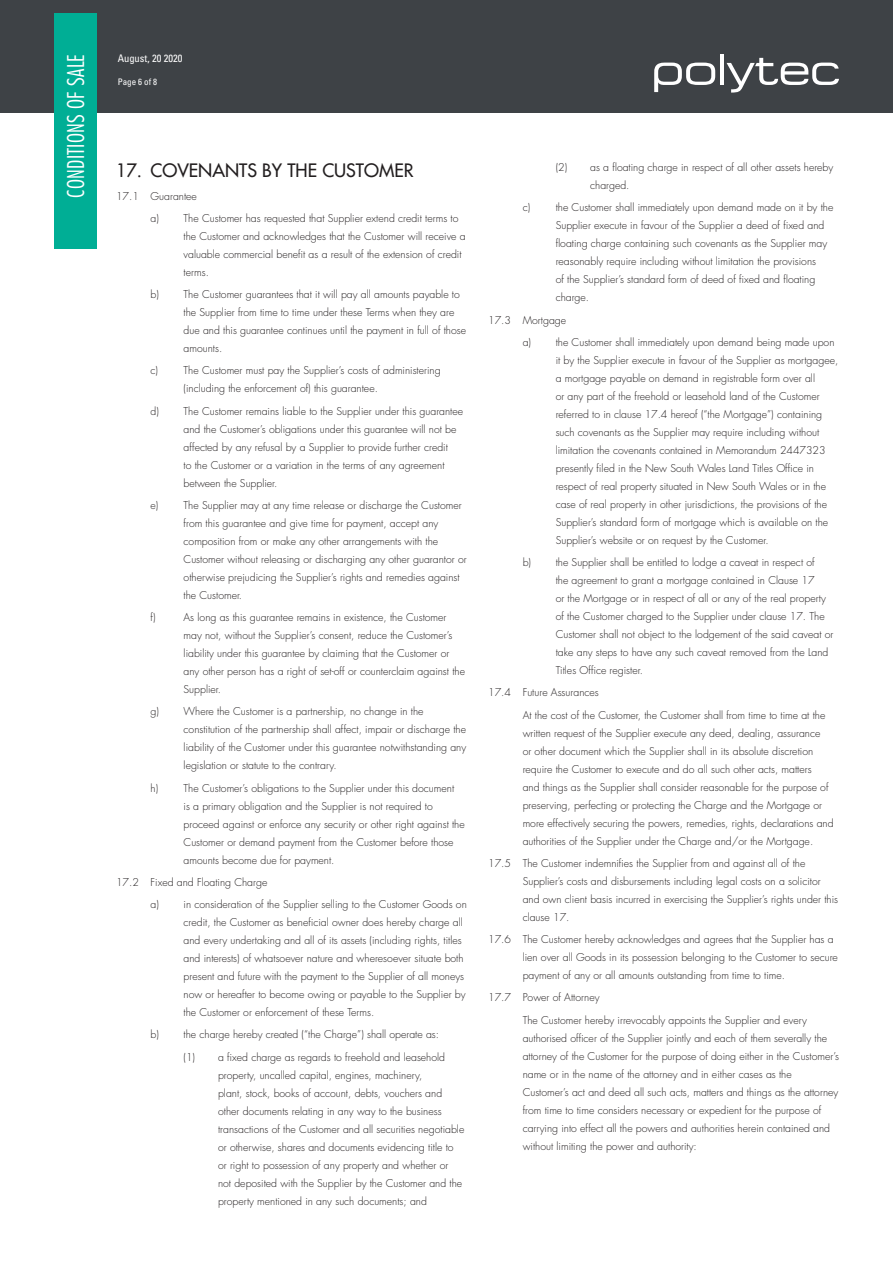
<style>
.page{position:relative;width:893px;height:1263px;background:#fff}
.page>*{position:absolute;margin:0;border:0;box-sizing:border-box;transform-origin:0 0}
.t1{font:300 condensed 22.5px "Futura";letter-spacing:.01em;color:#fff}
.t2{font:18px "Futura";color:#231f20}
.t3{font:300 10.5px/18px "Futura";color:#231f20}
.t4{font:condensed 10.5px "Univers";color:#fff}
.t5{font:condensed 9px "Univers";color:#fff}
</style>
<div class="page">
<div style="left:0;top:0;width:893px;height:112px;background:#3e4246"></div>
<div style="left:54px;top:14px;width:43px;height:235px;background:#00ae95"></div>
<svg style="left:727px;top:58px;width:112px;height:34px"></svg>
<svg style="left:654px;top:63px;width:61px;height:29px"></svg>
<svg style="left:720px;top:54px;width:3px;height:31px"></svg>
<h1 class="t1" style="left:66px;top:198px;width:145px;rotate:-90deg">CONDITIONS OF SALE</h1>
<p class="t4" style="left:118px;top:55px;width:66px">August, 20 2020</p>
<p class="t5" style="left:118px;top:79px;width:41px">Page 6 of 8</p>
<h2 class="t2" style="left:116px;top:162px;width:299px">17. COVENANTS BY THE CUSTOMER</h2>
<p class="t3" style="left:151px;top:185px;width:309px;line-height:22.2px;text-indent:-34px">17.1 Guarantee<br>a) The Customer has requested that Supplier extend credit terms to</p>
<p class="t3" style="left:184px;top:228px;width:284px">the Customer and acknowledges that the Customer will receive a valuable commercial benefit as a result of the extension of credit terms.</p>
<p class="t3" style="left:184px;top:286px;width:284px;text-indent:-33px">b) The Customer guarantees that it will pay all amounts payable to the Supplier from time to time under these Terms when they are due and this guarantee continues until the payment in full of those amounts.</p>
<p class="t3" style="left:151px;top:362px;width:9px">c)</p>
<p class="t3" style="left:184px;top:362px;width:259px">The Customer must pay the Supplier’s costs of administering (including the enforcement of) this guarantee.</p>
<p class="t3" style="left:184px;top:403px;width:281px;text-indent:-33px">d) The Customer remains liable to the Supplier under this guarantee and the Customer’s obligations under this guarantee will not be affected by any refusal by a Supplier to provide further credit<br>to the Customer or a variation in the terms of any agreement between the Supplier.</p>
<p class="t3" style="left:184px;top:497px;width:285px;text-indent:-33px">e) The Supplier may at any time release or discharge the Customer from this guarantee and give time for payment, accept any composition from or make any other arrangements with the Customer without releasing or discharging any other guarantor or otherwise prejudicing the Supplier’s rights and remedies against the Customer.</p>
<p class="t3" style="left:151px;top:609px;width:7px">f)</p>
<p class="t3" style="left:184px;top:609px;width:283px">As long as this guarantee remains in existence, the Customer may not, without the Supplier’s consent, reduce the Customer’s liability under this guarantee by claiming that the Customer or any other person has a right of set-off or counterclaim against the Supplier.</p>
<p class="t3" style="left:184px;top:703px;width:284px;text-indent:-33px">g) Where the Customer is a partnership, no change in the constitution of the partnership shall affect, impair or discharge the liability of the Customer under this guarantee notwithstanding any legislation or statute to the contrary.</p>
<p class="t3" style="left:151px;top:780px;width:9px">h)</p>
<p class="t3" style="left:184px;top:780px;width:283px">The Customer’s obligations to the Supplier under this document<br>is a primary obligation and the Supplier is not required to proceed against or enforce any security or other right against the Customer or demand payment from the Customer before those amounts become due for payment.</p>
<p class="t3" style="left:151px;top:872px;width:318px;line-height:22.2px;text-indent:-34px">17.2 Fixed and Floating Charge<br>a) in consideration of the Supplier selling to the Customer Goods on</p>
<p class="t3" style="left:184px;top:914px;width:284px">credit, the Customer as beneficial owner does hereby charge all and every undertaking and all of its assets (including rights, titles and interests) of whatsoever nature and wheresoever situate both present and future with the payment to the Supplier of all moneys now or hereafter to become owing or payable to the Supplier by the Customer or enforcement of these Terms.</p>
<p class="t3" style="left:184px;top:1024px;width:263px;line-height:22.2px;text-indent:-33px">b) the charge hereby created (“the Charge”) shall operate as: (1) a fixed charge as regards to freehold and leasehold</p>
<p class="t3" style="left:218px;top:1067px;width:248px">property, uncalled capital, engines, machinery,<br>plant, stock, books of account, debts, vouchers and other documents relating in any way to the business transactions of the Customer and all securities negotiable or otherwise, shares and documents evidencing title to or right to possession of any property and whether or<br>not deposited with the Supplier by the Customer and the property mentioned in any such documents; and</p>
<p class="t3" style="left:590px;top:159px;width:245px;text-indent:-34px">(2) as a floating charge in respect of all other assets hereby charged.</p>
<p class="t3" style="left:523px;top:199px;width:9px">c)</p>
<p class="t3" style="left:556px;top:199px;width:279px">the Customer shall immediately upon demand made on it by the Supplier execute in favour of the Supplier a deed of fixed and floating charge containing such covenants as the Supplier may reasonably require including without limitation the provisions<br>of the Supplier’s standard form of deed of fixed and floating charge.</p>
<p class="t3" style="left:523px;top:310px;width:313px;line-height:22.2px;text-indent:-34px">17.3 Mortgage<br>a) the Customer shall immediately upon demand being made upon</p>
<p class="t3" style="left:556px;top:352px;width:284px">it by the Supplier execute in favour of the Supplier as mortgagee, a mortgage payable on demand in registrable form over all<br>or any part of the freehold or leasehold land of the Customer referred to in clause 17.4 hereof (“the Mortgage”) containing such covenants as the Supplier may require including without limitation the covenants contained in Memorandum 2447323 presently filed in the New South Wales Land Titles Office in respect of real property situated in New South Wales or in the case of real property in other jurisdictions, the provisions of the Supplier’s standard form of mortgage which is available on the Supplier’s website or on request by the Customer.</p>
<p class="t3" style="left:556px;top:554px;width:279px;text-indent:-33px">b) the Supplier shall be entitled to lodge a caveat in respect of<br>the agreement to grant a mortgage contained in Clause 17<br>or the Mortgage or in respect of all or any of the real property of the Customer charged to the Supplier under clause 17. The Customer shall not object to the lodgement of the said caveat or take any steps to have any such caveat removed from the Land Titles Office register.</p>
<p class="t3" style="left:523px;top:682px;width:304px;line-height:22.2px;text-indent:-34px">17.4 Future Assurances<br>At the cost of the Customer, the Customer shall from time to time at the</p>
<p class="t3" style="left:523px;top:725px;width:312px">written request of the Supplier execute any deed, dealing, assurance<br>or other document which the Supplier shall in its absolute discretion require the Customer to execute and do all such other acts, matters<br>and things as the Supplier shall consider reasonable for the purpose of preserving, perfecting or protecting the Charge and the Mortgage or more effectively securing the powers, remedies, rights, declarations and authorities of the Supplier under the Charge and/or the Mortgage.</p>
<p class="t3" style="left:523px;top:855px;width:317px;text-indent:-34px">17.5 The Customer indemnifies the Supplier from and against all of the Supplier’s costs and disbursements including legal costs on a solicitor and own client basis incurred in exercising the Supplier’s rights under this clause 17.</p>
<p class="t3" style="left:523px;top:931px;width:317px;text-indent:-34px">17.6 The Customer hereby acknowledges and agrees that the Supplier has a lien over all Goods in its possession belonging to the Customer to secure payment of any or all amounts outstanding from time to time.</p>
<p class="t3" style="left:523px;top:987px;width:286px;line-height:22.2px;text-indent:-34px">17.7 Power of Attorney<br>The Customer hereby irrevocably appoints the Supplier and every</p>
<p class="t3" style="left:523px;top:1030px;width:318px">authorised officer of the Supplier jointly and each of them severally the attorney of the Customer for the purpose of doing either in the Customer’s name or in the name of the attorney and in either cases as the Customer’s act and deed all such acts, matters and things as the attorney from time to time considers necessary or expedient for the purpose of carrying into effect all the powers and authorities herein contained and without limiting the power and authority:</p>
</div>
